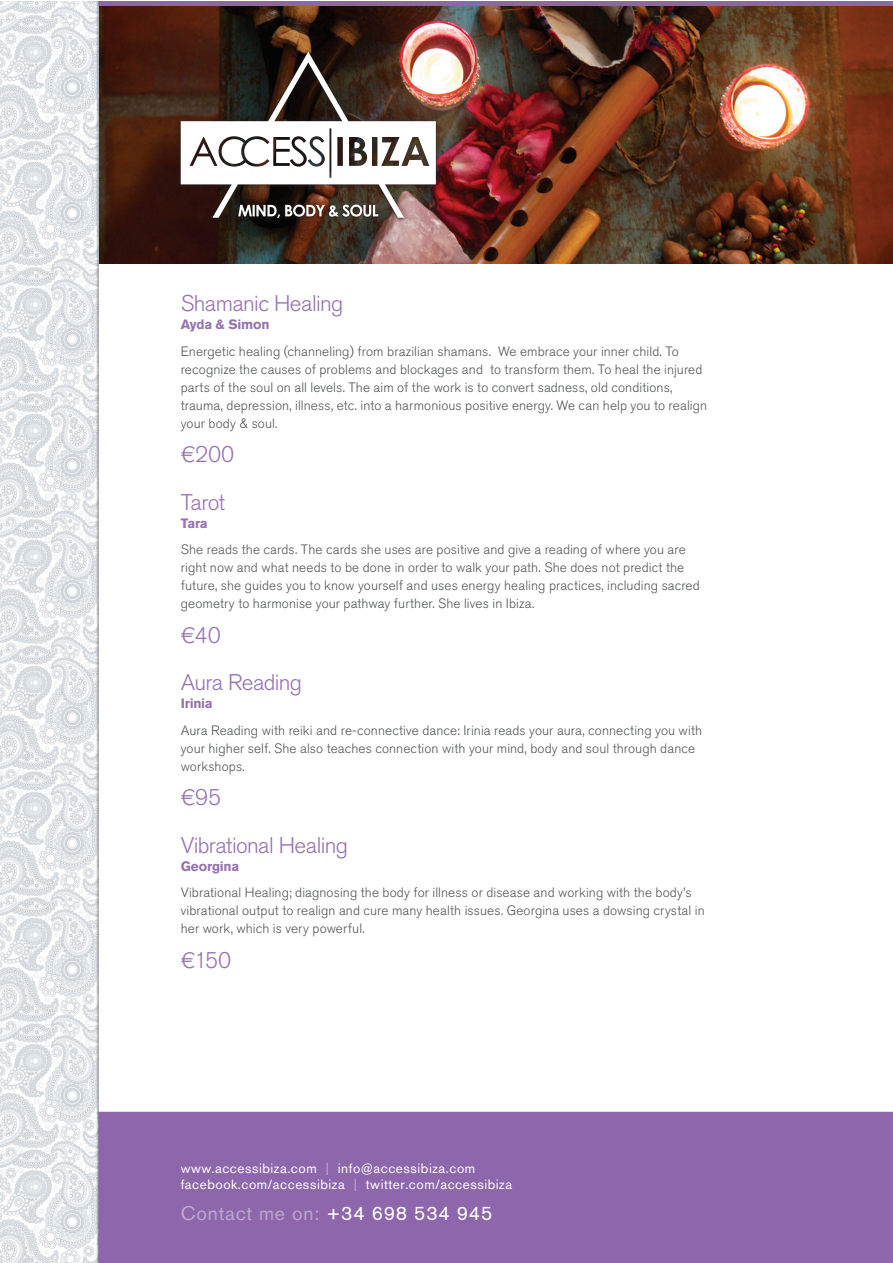
<style>
.page{position:relative;width:893px;height:1263px;background:#fff}
.page>*{position:absolute;margin:0;border:0;box-sizing:border-box;transform-origin:0 0}
.t1{font:300 22.5px/47.7px "Akzidenz Grotesk BQ";letter-spacing:-.025em;color:#9672b2}
.t2{font:19.5px "Akzidenz Grotesk BQ";letter-spacing:.04em;color:#bda7d0}
.t3{font:300 13.5px/18px "Akzidenz Grotesk BQ";letter-spacing:.01em;color:#545557}
.t4{font:13.5px/16.2px "Akzidenz Grotesk BQ";letter-spacing:.04em;color:#fff}
.t5{font:700 13.5px "Akzidenz Grotesk BQ";letter-spacing:-.02em;color:#9672b2}
.s1{color:#bda7d0}
.s2{color:#fff}
</style>
<div class="page">
<img style="left:0;top:1px;width:892px;height:1262px">
<img style="left:99px;top:6px;width:793px;height:258px">
<div style="left:173px;top:45px;width:271px;height:180px;background:#231f20;opacity:.5"></div>
<svg style="left:181px;top:52px;width:255px;height:166px"></svg>
<h1 class="t1" style="left:181px;top:280px;width:164px">Shamanic Healing</h1>
<p class="t5" style="left:181px;top:317px;width:90px">Ayda &amp; Simon</p>
<p class="t3" style="left:181px;top:343px;width:528px">Energetic healing (channeling) from brazilian shamans. We embrace your inner child. To recognize the causes of problems and blockages and to transform them. To heal the injured parts of the soul on all levels. The aim of the work is to convert sadness, old conditions, trauma, depression, illness, etc. into a harmonious positive energy. We can help you to realign your body &amp; soul.</p>
<h1 class="t1" style="left:181px;top:431px;width:55px">€200<br>Tarot</h1>
<p class="t5" style="left:181px;top:515px;width:29px">Tara</p>
<p class="t3" style="left:181px;top:541px;width:521px">She reads the cards. The cards she uses are positive and give a reading of where you are right now and what needs to be done in order to walk your path. She does not predict the future, she guides you to know yourself and uses energy healing practices, including sacred geometry to harmonise your pathway further. She lives in Ibiza.</p>
<h1 class="t1" style="left:181px;top:611px;width:42px">€40</h1>
<h1 class="t1" style="left:181px;top:659px;width:123px">Aura Reading</h1>
<p class="t5" style="left:181px;top:696px;width:34px">Irinia</p>
<p class="t3" style="left:181px;top:721px;width:523px">Aura Reading with reiki and re-connective dance: Irinia reads your aura, connecting you with your higher self. She also teaches connection with your mind, body and soul through dance workshops.</p>
<h1 class="t1" style="left:181px;top:774px;width:169px">€95<br>Vibrational Healing</h1>
<p class="t5" style="left:181px;top:858px;width:60px">Georgina</p>
<p class="t3" style="left:181px;top:884px;width:525px">Vibrational Healing; diagnosing the body for illness or disease and working with the body’s vibrational output to realign and cure many health issues. Georgina uses a dowsing crystal in her work, which is very powerful.</p>
<h1 class="t1" style="left:181px;top:936px;width:52px">€150</h1>
<p class="t4" style="left:181px;top:1160px;width:333px">www.accessibiza.com <span class="s1">|</span> info@accessibiza.com facebook.com/accessibiza <span class="s1">|</span> twitter.com/accessibiza</p>
<h2 class="t2" style="left:181px;top:1202px;width:313px">Contact me on: <span class="s2">+34 698 534 945</span></h2>
</div>
